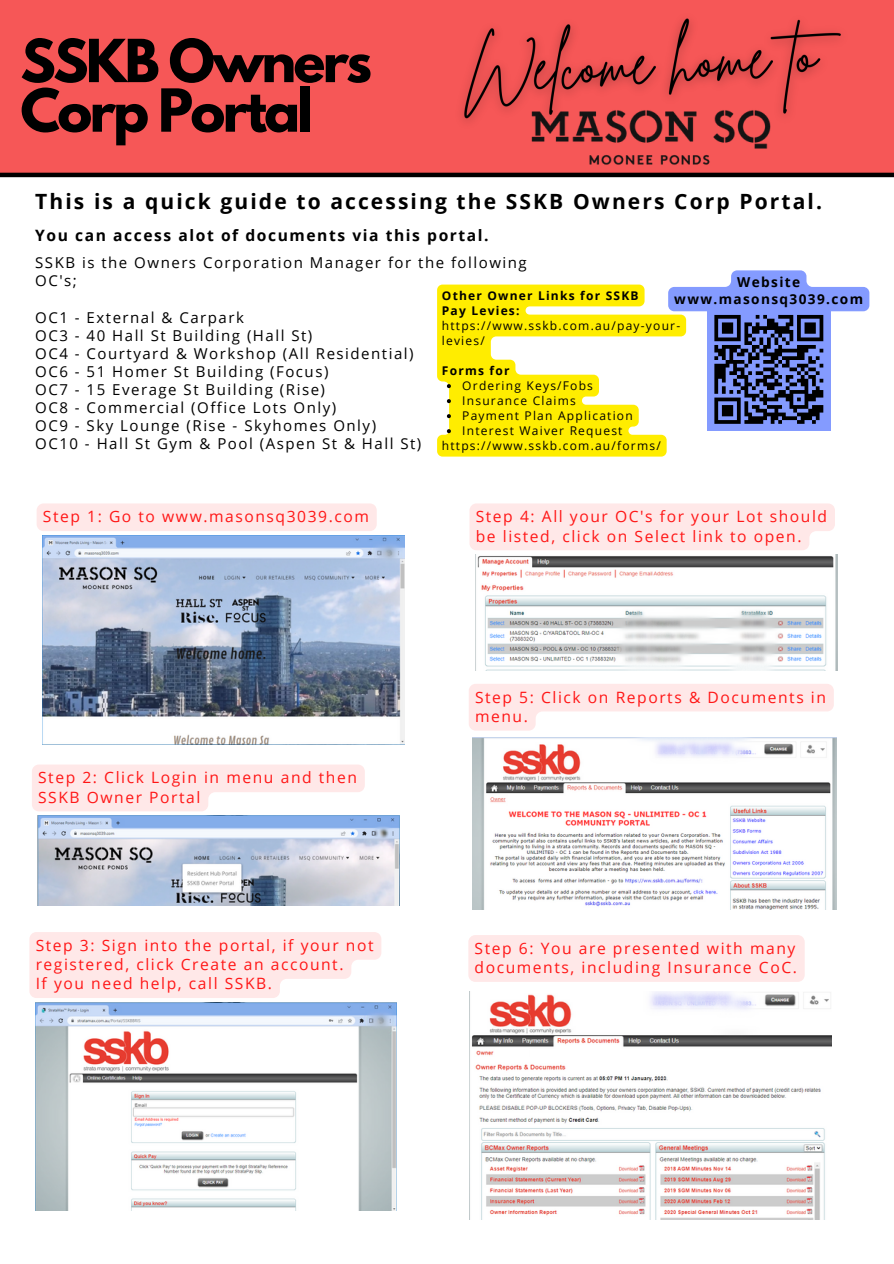
<style>
.page{position:relative;width:894px;height:1264px;background:#fff}
.page>*{position:absolute;margin:0;border:0;box-sizing:border-box;transform-origin:0 0}
.t1{font:700 52.5px/49.5px "League Spartan";letter-spacing:-.05em;color:#000}
.t2{font:700 21px "Open Sans";letter-spacing:.1em;color:#000}
.t3{font:15.6px/19.2px "Open Sans";letter-spacing:.1em;color:#ff1616}
.t4{font:700 15.6px "Open Sans";letter-spacing:.1em;color:#000}
.t5{font:15px/18px "Open Sans";letter-spacing:.1em;color:#000}
.t6{font:700 13.65px/16.5px "Open Sans";letter-spacing:.1em;color:#000;text-align:center}
.t7{font:12px/15px "Open Sans";letter-spacing:.1em;color:#000}
.t8{font:700 12px/15px "Open Sans";letter-spacing:.1em;color:#000}
</style>
<div class="page">
<div style="left:0;top:0;width:893px;height:173px;background:#f65757"></div>
<hr style="left:0;top:173px;width:893px;height:4px;background:#000">
<img style="left:526px;top:149px;width:248px;height:22px">
<img style="left:442px;top:0;width:419px;height:149px">
<img style="left:42px;top:535px;width:362px;height:210px">
<img style="left:38px;top:815px;width:361px;height:90px">
<img style="left:35px;top:1002px;width:362px;height:208px">
<img style="left:475px;top:554px;width:362px;height:116px">
<img style="left:472px;top:737px;width:364px;height:172px">
<div style="left:508px;top:794px;width:34px;height:12px;background:#fff"></div>
<img style="left:469px;top:991px;width:362px;height:228px">
<div style="left:495px;top:1047px;width:34px;height:12px;background:#fff"></div>
<div style="left:37px;top:503px;width:339px;height:28px;background:#ffe8e8"></div>
<svg style="left:32px;top:764px;width:333px;height:47px"></svg>
<svg style="left:29px;top:932px;width:352px;height:66px;background:#ffeaea"></svg>
<div style="left:469px;top:503px;width:365px;height:47px;background:#ffe8e8"></div>
<svg style="left:469px;top:684px;width:364px;height:46px"></svg>
<div style="left:468px;top:935px;width:336px;height:46px;background:#ffe8e8"></div>
<svg style="left:437px;top:270px;width:432px;height:186px"></svg>
<h1 class="t1" style="left:20px;top:43px;width:353px">SSKB Owners<br>Corp Portal</h1>
<h2 class="t2" style="left:35px;top:187px;width:788px">This is a quick guide to accessing the SSKB Owners Corp Portal.</h2>
<p class="t4" style="left:35px;top:224px;width:455px">You can access alot of documents via this portal.</p>
<p class="t5" style="left:35px;top:254px;width:493px">SSKB is the Owners Corporation Manager for the following<br>OC's;</p>
<p class="t5" style="left:35px;top:308px;width:387px">OC1 - External &amp; Carpark<br>OC3 - 40 Hall St Building (Hall St)<br>OC4 - Courtyard &amp; Workshop (All Residential)<br>OC6 - 51 Homer St Building (Focus)<br>OC7 - 15 Everage St Building (Rise)<br>OC8 - Commercial (Office Lots Only)<br>OC9 - Sky Lounge (Rise - Skyhomes Only)<br>OC10 - Hall St Gym &amp; Pool (Aspen St &amp; Hall St)</p>
<p class="t6" style="left:674px;top:274px;width:190px">Website www.masonsq3039.com</p>
<p class="t8" style="left:442px;top:288px;width:198px">Other Owner Links for SSKB<br>Pay Levies:</p>
<p class="t7" style="left:442px;top:318px;width:240px">https://www.sskb.com.au/pay-your&shy;levies/</p>
<p class="t8" style="left:442px;top:363px;width:69px">Forms for</p>
<p class="t7" style="left:462px;top:378px;width:172px">Ordering Keys/Fobs<br>Insurance Claims<br>Payment Plan Application<br>Interest Waiver Request</p>
<p class="t7" style="left:442px;top:438px;width:220px">https://www.sskb.com.au/forms/</p>
<p class="t3" style="left:43px;top:506px;width:327px">Step 1: Go to www.masonsq3039.com</p>
<p class="t3" style="left:38px;top:767px;width:320px">Step 2: Click Login in menu and then<br>SSKB Owner Portal</p>
<p class="t3" style="left:36px;top:935px;width:339px">Step 3: Sign into the portal, if your not registered, click Create an account.<br>If you need help, call SSKB.</p>
<p class="t3" style="left:475px;top:506px;width:353px">Step 4: All your OC's for your Lot should be listed, click on Select link to open.</p>
<p class="t3" style="left:475px;top:687px;width:352px">Step 5: Click on Reports &amp; Documents in menu.</p>
<p class="t3" style="left:474px;top:938px;width:324px">Step 6: You are presented with many documents, including Insurance CoC.</p>
</div>
